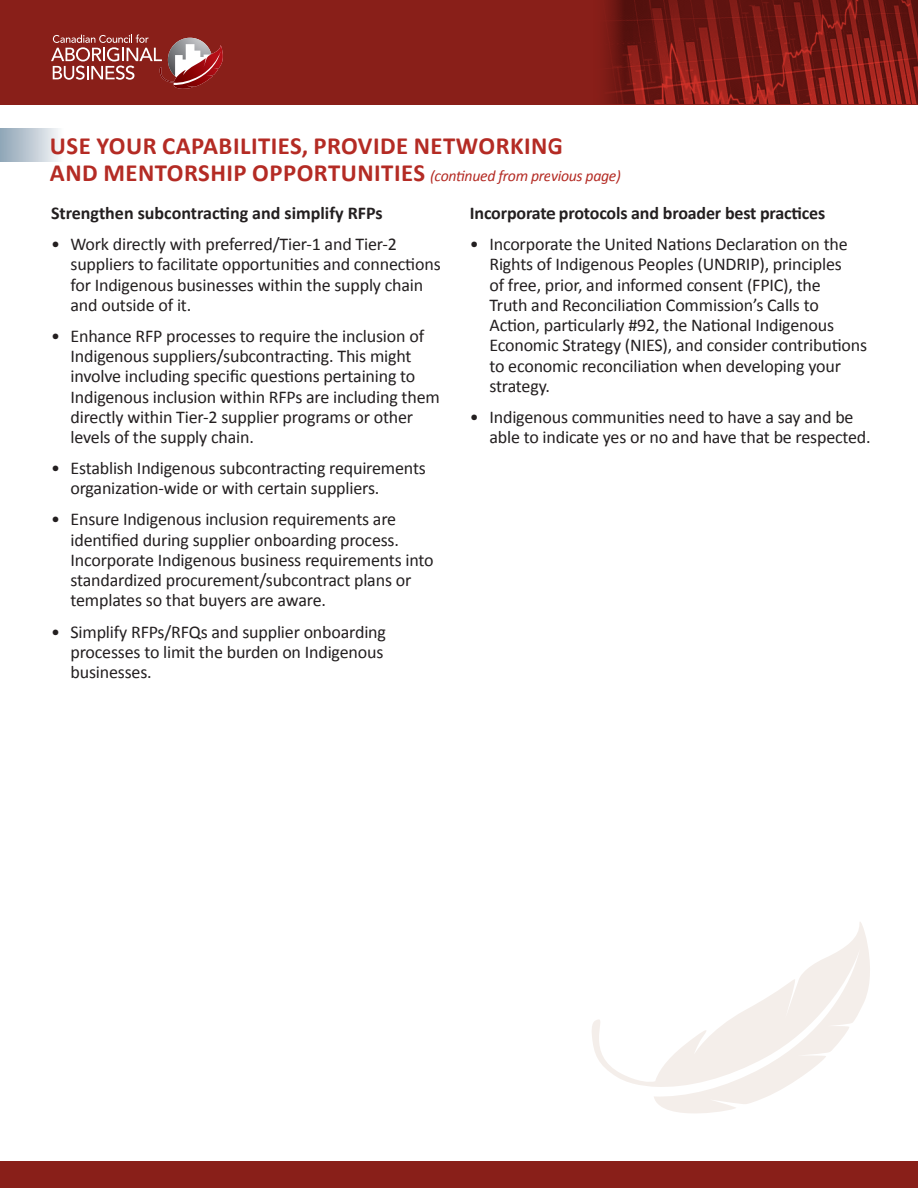
<style>
.page{position:relative;width:918px;height:1188px;background:#fff}
.page>*{position:absolute;margin:0;border:0;box-sizing:border-box;transform-origin:0 0}
.t1{font:700 24.75px "Calibri";letter-spacing:.02em;color:#b42b24}
.t2{font:18px/20.2px "Calibri";letter-spacing:-.01em;color:#231f20}
.t3{font:700 18px "Calibri";letter-spacing:-.01em;color:#231f20}
.t4{font:italic 15.75px "Calibri";letter-spacing:-.02em;color:#b42b24}
.s1{font-weight:700;font-style:normal;font-size:24.75px}
</style>
<div class="page">
<div style="left:0;top:129px;width:63px;height:32px;background:linear-gradient(to right,#8ea3b5,#f8f9fa)"></div>
<div style="left:0;top:0;width:918px;height:105px;background:#891f19"></div>
<div style="left:0;top:1161px;width:918px;height:27px;background:#891f19"></div>
<svg style="left:51px;top:34px;width:172px;height:55px"></svg>
<img style="left:605px;top:0;width:313px;height:104px">
<svg style="left:592px;top:922px;width:278px;height:191px"></svg>
<p class="t1" style="left:50px;top:130px;width:515px">USE YOUR CAPABILITIES, PROVIDE NETWORKING</p>
<p class="t4" style="left:50px;top:165px;width:572px"><span class="s1">AND MENTORSHIP OPPORTUNITIES</span> (continued from previous page)</p>
<p class="t3" style="left:51px;top:202px;width:333px">Strengthen subcontracting and simplify RFPs</p>
<p class="t2" style="left:70px;top:234px;width:372px;text-indent:-20px">• Work directly with preferred/Tier-1 and Tier-2 suppliers to facilitate opportunities and connections for Indigenous businesses within the supply chain and outside of it.</p>
<p class="t2" style="left:70px;top:326px;width:371px;text-indent:-20px">• Enhance RFP processes to require the inclusion of Indigenous suppliers/subcontracting. This might involve including specific questions pertaining to Indigenous inclusion within RFPs are including them directly within Tier-2 supplier programs or other levels of the supply chain.</p>
<p class="t2" style="left:70px;top:458px;width:357px;text-indent:-20px">• Establish Indigenous subcontracting requirements organization-wide or with certain suppliers.</p>
<p class="t2" style="left:70px;top:509px;width:365px;text-indent:-20px">• Ensure Indigenous inclusion requirements are identified during supplier onboarding process.<br>Incorporate Indigenous business requirements into standardized procurement/subcontract plans or templates so that buyers are aware.</p>
<p class="t2" style="left:70px;top:621px;width:317px;text-indent:-20px">• Simplify RFPs/RFQs and supplier onboarding processes to limit the burden on Indigenous businesses.</p>
<p class="t3" style="left:470px;top:202px;width:357px">Incorporate protocols and broader best practices</p>
<p class="t2" style="left:489px;top:234px;width:379px;text-indent:-20px">• Incorporate the United Nations Declaration on the Rights of Indigenous Peoples (UNDRIP), principles<br>of free, prior, and informed consent (FPIC), the<br>Truth and Reconciliation Commission’s Calls to Action, particularly #92, the National Indigenous Economic Strategy (NIES), and consider contributions to economic reconciliation when developing your strategy.</p>
<p class="t2" style="left:489px;top:407px;width:383px;text-indent:-20px">• Indigenous communities need to have a say and be able to indicate yes or no and have that be respected.</p>
</div>
